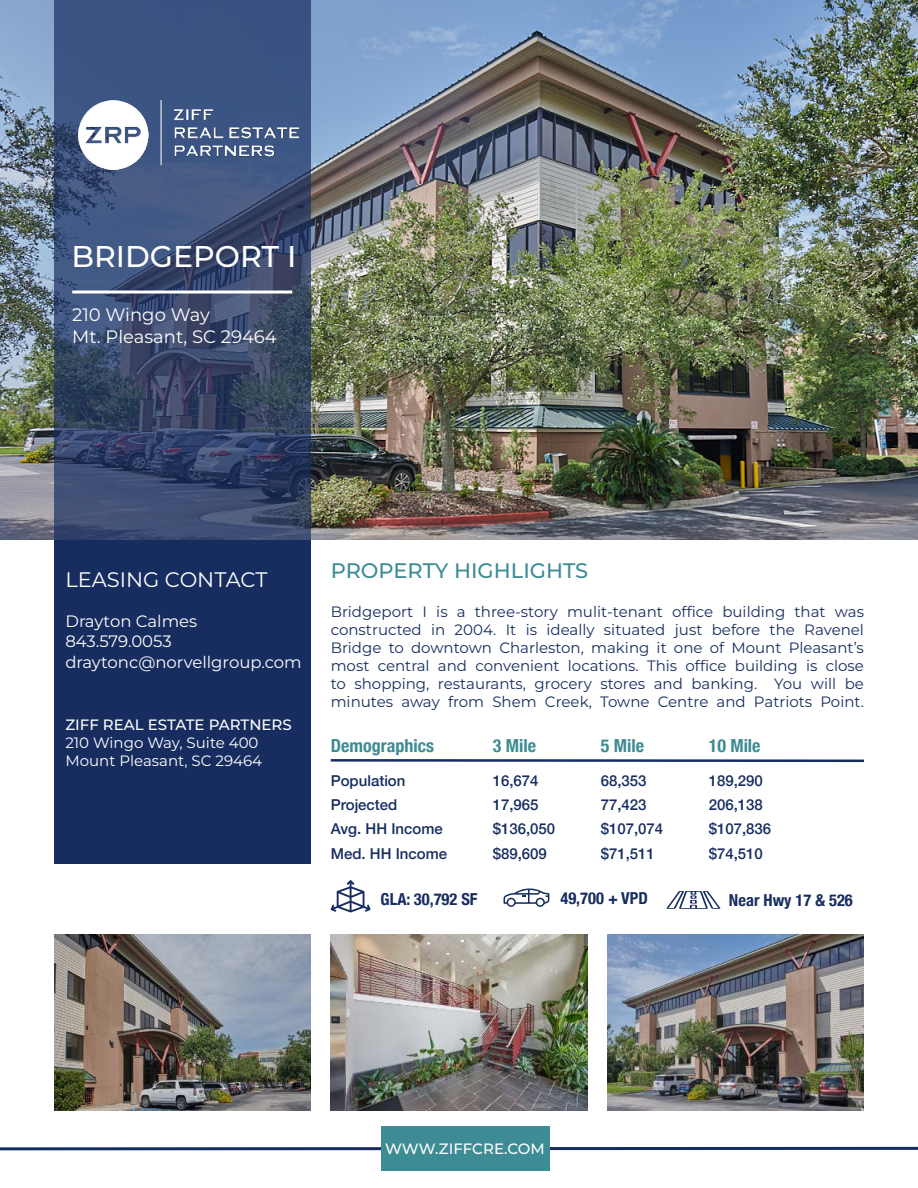
<style>
.page{position:relative;width:918px;height:1188px;background:#fff}
.page>*{position:absolute;margin:0;border:0;box-sizing:border-box;transform-origin:0 0}
.t1{font:500 30px "Montserrat";color:#fff}
.t2{font:500 21px "Montserrat";color:#3d8b94}
.t3{font:21px "Montserrat";color:#fff}
.t4{font:18px/21.6px "Montserrat";color:#fff}
.t5{font:700 condensed 18px "Helvetica Neue";color:#3d8b94}
.t6{font:16.5px/19.8px "Montserrat";color:#fff}
.t7{font:700 condensed 16.5px "Helvetica Neue";color:#172d60}
.t8{font:15px/18px "Montserrat";color:#172d60;text-align:justify}
.t9{font:500 15px "Helvetica Neue";color:#172d60}
.t10{font:15px/18px "Montserrat";color:#fff}
.t11{font:500 15px "Montserrat";color:#fff}
</style>
<div class="page">
<svg style="left:0;top:1145px;width:918px;height:7px"></svg>
<img style="left:0;top:0;width:918px;height:540px">
<div style="left:54px;top:540px;width:256px;height:324px;background:#172d60"></div>
<img style="left:54px;top:935px;width:256px;height:175px">
<img style="left:608px;top:935px;width:256px;height:175px">
<img style="left:331px;top:935px;width:256px;height:175px">
<svg style="left:54px;top:0;width:256px;height:540px;background:#3a4c72"></svg>
<img style="left:79px;top:100px;width:220px;height:70px">
<hr style="left:72px;top:291px;width:220px;height:3px;background:#fff">
<div style="left:381px;top:1126px;width:168px;height:45px;background:#3d8b94"></div>
<svg style="left:330px;top:759px;width:534px;height:4px"></svg>
<svg style="left:504px;top:889px;width:45px;height:18px"></svg>
<svg style="left:666px;top:891px;width:54px;height:18px"></svg>
<svg style="left:331px;top:880px;width:39px;height:32px"></svg>
<h1 class="t1" style="left:71px;top:244px;width:227px">BRIDGEPORT I</h1>
<p class="t4" style="left:72px;top:306px;width:206px">210 Wingo Way<br>Mt. Pleasant, SC 29464</p>
<h2 class="t3" style="left:65px;top:572px;width:204px">LEASING CONTACT</h2>
<p class="t6" style="left:65px;top:613px;width:133px">Drayton Calmes<br>843.579.0053</p>
<p class="t6" style="left:65px;top:654px;width:238px">draytonc@norvellgroup.com</p>
<p class="t11" style="left:65px;top:718px;width:228px">ZIFF REAL ESTATE PARTNERS</p>
<p class="t10" style="left:65px;top:734px;width:198px">210 Wingo Way, Suite 400<br>Mount Pleasant, SC 29464</p>
<h2 class="t2" style="left:331px;top:562px;width:259px">PROPERTY HIGHLIGHTS</h2>
<p class="t8" style="left:331px;top:604px;width:535px">Bridgeport I is a three-story mulit-tenant office building that was constructed in 2004. It is ideally situated just before the Ravenel Bridge to downtown Charleston, making it one of Mount Pleasant’s most central and convenient locations. This office building is close to shopping, restaurants, grocery stores and banking. You will be minutes away from Shem Creek, Towne Centre and Patriots Point.</p>
<p class="t5" style="left:331px;top:739px;width:105px">Demographics</p>
<p class="t5" style="left:493px;top:739px;width:45px">3 Mile</p>
<p class="t5" style="left:601px;top:739px;width:45px">5 Mile</p>
<p class="t5" style="left:709px;top:739px;width:53px">10 Mile</p>
<p class="t9" style="left:331px;top:774px;width:76px">Population</p>
<p class="t9" style="left:493px;top:774px;width:47px">16,674</p>
<p class="t9" style="left:601px;top:774px;width:47px">68,353</p>
<p class="t9" style="left:709px;top:774px;width:56px">189,290</p>
<p class="t9" style="left:331px;top:798px;width:68px">Projected</p>
<p class="t9" style="left:493px;top:798px;width:47px">17,965</p>
<p class="t9" style="left:601px;top:798px;width:47px">77,423</p>
<p class="t9" style="left:709px;top:798px;width:56px">206,138</p>
<p class="t9" style="left:331px;top:822px;width:113px">Avg. HH Income</p>
<p class="t9" style="left:493px;top:822px;width:64px">$136,050</p>
<p class="t9" style="left:601px;top:822px;width:64px">$107,074</p>
<p class="t9" style="left:709px;top:822px;width:64px">$107,836</p>
<p class="t9" style="left:331px;top:847px;width:118px">Med. HH Income</p>
<p class="t9" style="left:493px;top:847px;width:56px">$89,609</p>
<p class="t9" style="left:601px;top:847px;width:56px">$71,511</p>
<p class="t9" style="left:709px;top:847px;width:56px">$74,510</p>
<p class="t7" style="left:381px;top:893px;width:99px">GLA: 30,792 SF</p>
<p class="t7" style="left:560px;top:892px;width:89px">49,700 + VPD</p>
<p class="t7" style="left:729px;top:894px;width:125px">Near Hwy 17 &amp; 526</p>
<p class="t11" style="left:385px;top:1143px;width:161px">WWW.ZIFFCRE.COM</p>
</div>
